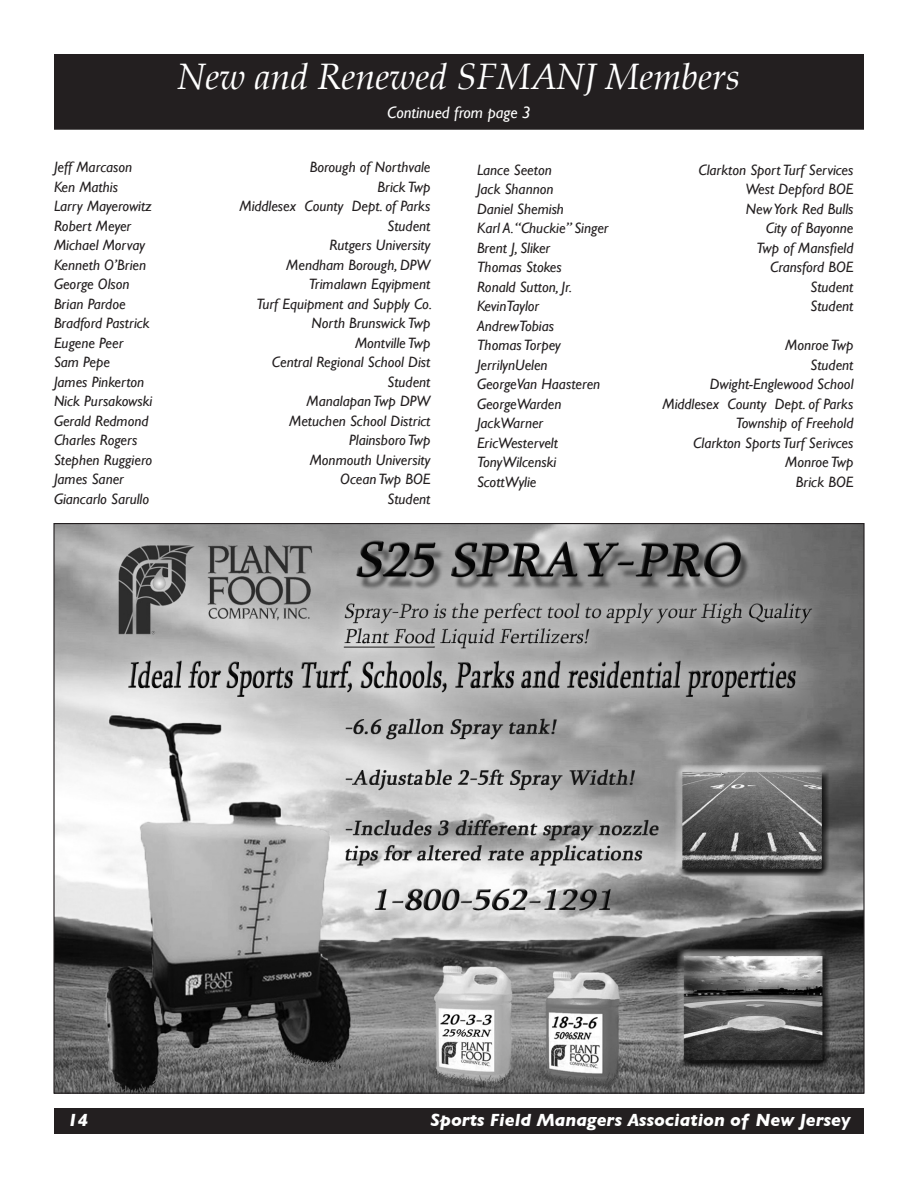
<style>
.page{position:relative;width:918px;height:1188px;background:#fff}
.page>*{position:absolute;margin:0;border:0;box-sizing:border-box;transform-origin:0 0}
.t1{font:italic 36px "Palatino";color:#fff}
.t2{font:italic 700 18px "Gill Sans";color:#fff}
.t3{font:italic 16.5px "Gill Sans";color:#fff}
.t4{font:italic 15px/19.5px "Gill Sans";color:#231f20}
</style>
<div class="page">
<div style="left:54px;top:1108px;width:810px;height:26px;background:#231f20"></div>
<div style="left:55px;top:55px;width:808px;height:74px;background:#231f20"></div>
<div style="left:54px;top:54px;width:810px;height:76px;border:2px solid #231f20"></div>
<img style="left:55px;top:525px;width:808px;height:567px">
<h1 class="t1" style="left:178px;top:48px;width:564px">New and Renewed SFMANJ Members</h1>
<p class="t3" style="left:387px;top:103px;width:145px">Continued from page 3</p>
<p class="t4" style="left:54px;top:157px;width:80px">Jeff Marcason</p>
<p class="t4" style="left:310px;top:157px;width:122px">Borough of Northvale</p>
<p class="t4" style="left:54px;top:177px;width:66px">Ken Mathis</p>
<p class="t4" style="left:377px;top:177px;width:55px">Brick Twp</p>
<p class="t4" style="left:54px;top:196px;width:100px">Larry Mayerowitz</p>
<p class="t4" style="left:239px;top:196px;width:193px">Middlesex County Dept. of Parks</p>
<p class="t4" style="left:54px;top:216px;width:79px">Robert Meyer</p>
<p class="t4" style="left:388px;top:216px;width:44px">Student</p>
<p class="t4" style="left:54px;top:235px;width:93px">Michael Morvay</p>
<p class="t4" style="left:330px;top:235px;width:102px">Rutgers University</p>
<p class="t4" style="left:54px;top:255px;width:94px">Kenneth O’Brien</p>
<p class="t4" style="left:286px;top:255px;width:146px">Mendham Borough, DPW</p>
<p class="t4" style="left:54px;top:274px;width:77px">George Olson</p>
<p class="t4" style="left:309px;top:274px;width:123px">Trimalawn Eqyipment</p>
<p class="t4" style="left:54px;top:294px;width:73px">Brian Pardoe</p>
<p class="t4" style="left:256px;top:294px;width:177px">Turf Equipment and Supply Co.</p>
<p class="t4" style="left:54px;top:313px;width:97px">Bradford Pastrick</p>
<p class="t4" style="left:312px;top:313px;width:120px">North Brunswick Twp</p>
<p class="t4" style="left:54px;top:333px;width:71px">Eugene Peer</p>
<p class="t4" style="left:355px;top:333px;width:77px">Montville Twp</p>
<p class="t4" style="left:54px;top:352px;width:58px">Sam Pepe</p>
<p class="t4" style="left:272px;top:352px;width:160px">Central Regional School Dist</p>
<p class="t4" style="left:54px;top:372px;width:92px">James Pinkerton</p>
<p class="t4" style="left:388px;top:372px;width:44px">Student</p>
<p class="t4" style="left:54px;top:391px;width:100px">Nick Pursakowski</p>
<p class="t4" style="left:307px;top:391px;width:125px">Manalapan Twp DPW</p>
<p class="t4" style="left:54px;top:411px;width:96px">Gerald Redmond</p>
<p class="t4" style="left:289px;top:411px;width:143px">Metuchen School District</p>
<p class="t4" style="left:54px;top:430px;width:85px">Charles Rogers</p>
<p class="t4" style="left:349px;top:430px;width:83px">Plainsboro Twp</p>
<p class="t4" style="left:54px;top:450px;width:100px">Stephen Ruggiero</p>
<p class="t4" style="left:310px;top:450px;width:122px">Monmouth University</p>
<p class="t4" style="left:54px;top:469px;width:71px">James Saner</p>
<p class="t4" style="left:340px;top:469px;width:92px">Ocean Twp BOE</p>
<p class="t4" style="left:54px;top:489px;width:97px">Giancarlo Sarullo</p>
<p class="t4" style="left:388px;top:489px;width:44px">Student</p>
<p class="t4" style="left:477px;top:160px;width:76px">Lance Seeton</p>
<p class="t4" style="left:699px;top:160px;width:157px">Clarkton Sport Turf Services</p>
<p class="t4" style="left:477px;top:179px;width:78px">Jack Shannon</p>
<p class="t4" style="left:745px;top:179px;width:110px">West Depford BOE</p>
<p class="t4" style="left:477px;top:199px;width:89px">Daniel Shemish</p>
<p class="t4" style="left:746px;top:199px;width:109px">New York Red Bulls</p>
<p class="t4" style="left:477px;top:218px;width:133px">Karl A. “Chuckie” Singer</p>
<p class="t4" style="left:766px;top:218px;width:89px">City of Bayonne</p>
<p class="t4" style="left:477px;top:238px;width:75px">Brent J, Sliker</p>
<p class="t4" style="left:756px;top:238px;width:99px">Twp of Mansfield</p>
<p class="t4" style="left:477px;top:257px;width:86px">Thomas Stokes</p>
<p class="t4" style="left:770px;top:257px;width:85px">Cransford BOE</p>
<p class="t4" style="left:477px;top:277px;width:97px">Ronald Sutton, Jr.</p>
<p class="t4" style="left:811px;top:277px;width:44px">Student</p>
<p class="t4" style="left:477px;top:296px;width:64px">KevinTaylor</p>
<p class="t4" style="left:811px;top:296px;width:44px">Student</p>
<p class="t4" style="left:477px;top:316px;width:85px">AndrewTobias<br>Thomas Torpey</p>
<p class="t4" style="left:785px;top:335px;width:70px">Monroe Twp</p>
<p class="t4" style="left:477px;top:355px;width:72px">JerrilynUelen</p>
<p class="t4" style="left:811px;top:355px;width:44px">Student</p>
<p class="t4" style="left:477px;top:374px;width:125px">GeorgeVan Haasteren</p>
<p class="t4" style="left:710px;top:374px;width:145px">Dwight-Englewood School</p>
<p class="t4" style="left:477px;top:394px;width:86px">GeorgeWarden</p>
<p class="t4" style="left:662px;top:394px;width:193px">Middlesex County Dept. of Parks</p>
<p class="t4" style="left:477px;top:413px;width:68px">JackWarner</p>
<p class="t4" style="left:736px;top:413px;width:119px">Township of Freehold</p>
<p class="t4" style="left:477px;top:433px;width:83px">EricWestervelt</p>
<p class="t4" style="left:693px;top:433px;width:162px">Clarkton Sports Turf Serivces</p>
<p class="t4" style="left:477px;top:452px;width:81px">TonyWilcenski</p>
<p class="t4" style="left:785px;top:452px;width:70px">Monroe Twp</p>
<p class="t4" style="left:477px;top:472px;width:61px">ScottWylie</p>
<p class="t4" style="left:796px;top:472px;width:59px">Brick BOE</p>
<p class="t2" style="left:68px;top:1109px;width:22px">14</p>
<p class="t2" style="left:431px;top:1109px;width:421px">Sports Field Managers Association of New Jersey</p>
</div>
